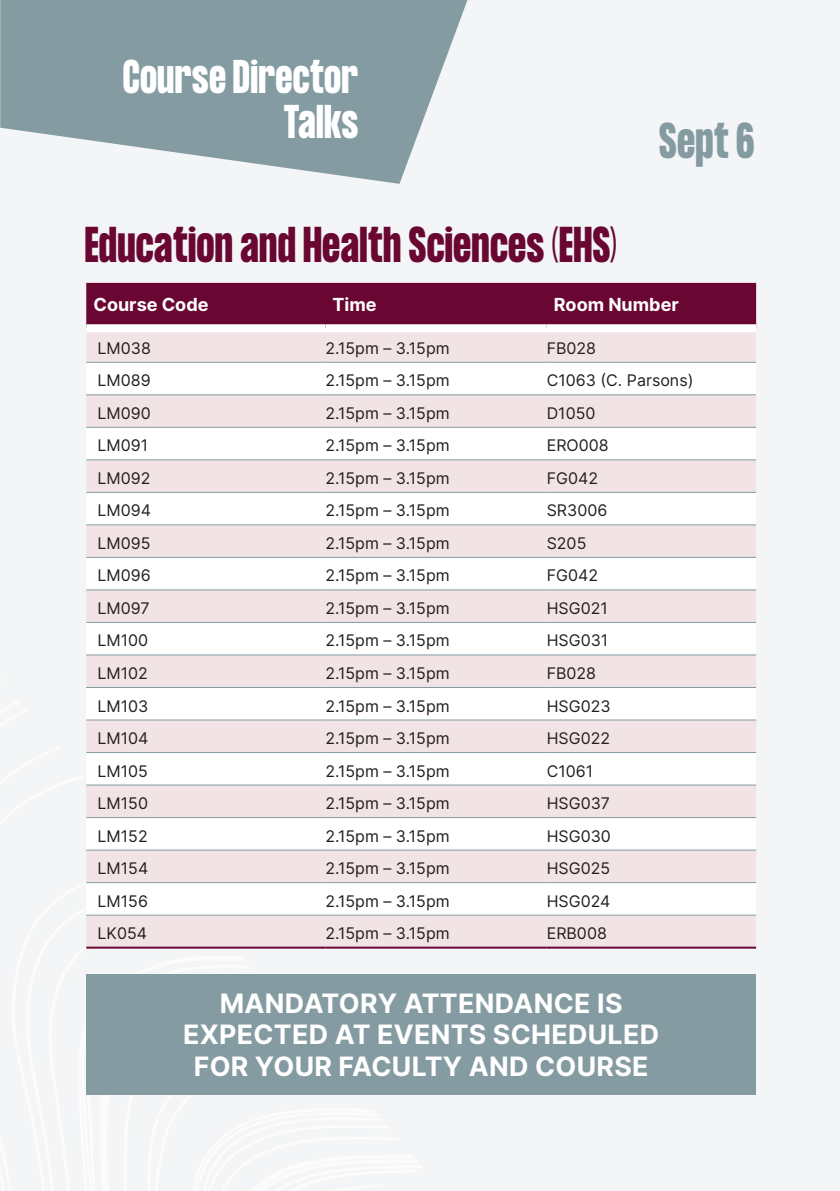
<style>
.page{position:relative;width:840px;height:1191px;background:#fff}
.page>*{position:absolute;margin:0;border:0;box-sizing:border-box;transform-origin:0 0}
.t1{font:700 44px "Formula Condensed";letter-spacing:.02em;color:#690732}
.t2{font:700 44px "Formula Condensed";color:#849ba2}
.t3{font:700 41.4px/45px "Formula Condensed";letter-spacing:.02em;color:#fff;text-align:right}
.t4{font:700 26.8px/31.8px "Inter";letter-spacing:.01em;color:#fff;text-align:center}
.t5{font:700 18px "Inter";color:#fff}
.t6{font:16px "Inter";color:#241f1f}
</style>
<div class="page">
<div style="left:0;top:0;width:839px;height:1191px;background:#f3f5f6"></div>
<svg style="left:0;top:0;width:467px;height:184px;fill:#849ba2"></svg>
<div style="left:86px;top:973px;width:669px;height:121px;background:#849ba2"></div>
<div style="left:86px;top:283px;width:669px;height:41px;background:#690732"></div>
<div style="left:86px;top:332px;width:669px;height:614px;background:#f1e3e6"></div>
<svg style="left:86px;top:363px;width:669px;height:551px;fill:#fff"></svg>
<hr style="left:86px;top:394px;width:239px;height:1px;background:#849ba2">
<hr style="left:325px;top:394px;width:221px;height:1px;background:#849ba2">
<hr style="left:546px;top:394px;width:209px;height:1px;background:#849ba2">
<hr style="left:86px;top:427px;width:239px;height:1px;background:#849ba2">
<hr style="left:325px;top:427px;width:221px;height:1px;background:#849ba2">
<hr style="left:546px;top:427px;width:209px;height:1px;background:#849ba2">
<hr style="left:86px;top:459px;width:239px;height:1px;background:#849ba2">
<hr style="left:325px;top:459px;width:221px;height:1px;background:#849ba2">
<hr style="left:546px;top:459px;width:209px;height:1px;background:#849ba2">
<hr style="left:86px;top:492px;width:239px;height:1px;background:#849ba2">
<hr style="left:325px;top:492px;width:221px;height:1px;background:#849ba2">
<hr style="left:546px;top:492px;width:209px;height:1px;background:#849ba2">
<hr style="left:86px;top:524px;width:239px;height:1px;background:#849ba2">
<hr style="left:325px;top:524px;width:221px;height:1px;background:#849ba2">
<hr style="left:546px;top:524px;width:209px;height:1px;background:#849ba2">
<hr style="left:86px;top:557px;width:239px;height:1px;background:#849ba2">
<hr style="left:325px;top:557px;width:221px;height:1px;background:#849ba2">
<hr style="left:546px;top:557px;width:209px;height:1px;background:#849ba2">
<hr style="left:86px;top:589px;width:239px;height:1px;background:#849ba2">
<hr style="left:325px;top:589px;width:221px;height:1px;background:#849ba2">
<hr style="left:546px;top:589px;width:209px;height:1px;background:#849ba2">
<hr style="left:86px;top:622px;width:239px;height:1px;background:#849ba2">
<hr style="left:325px;top:622px;width:221px;height:1px;background:#849ba2">
<hr style="left:546px;top:622px;width:209px;height:1px;background:#849ba2">
<hr style="left:86px;top:654px;width:239px;height:1px;background:#849ba2">
<hr style="left:325px;top:654px;width:221px;height:1px;background:#849ba2">
<hr style="left:546px;top:654px;width:209px;height:1px;background:#849ba2">
<hr style="left:86px;top:687px;width:239px;height:1px;background:#849ba2">
<hr style="left:325px;top:687px;width:221px;height:1px;background:#849ba2">
<hr style="left:546px;top:687px;width:209px;height:1px;background:#849ba2">
<div style="left:86px;top:324px;width:239px;height:8px;background:#fff"></div>
<div style="left:325px;top:324px;width:221px;height:8px;background:#fff"></div>
<div style="left:546px;top:324px;width:209px;height:8px;background:#fff"></div>
<hr style="left:86px;top:719px;width:239px;height:1px;background:#849ba2">
<hr style="left:325px;top:719px;width:221px;height:1px;background:#849ba2">
<hr style="left:546px;top:719px;width:209px;height:1px;background:#849ba2">
<hr style="left:86px;top:752px;width:239px;height:1px;background:#849ba2">
<hr style="left:325px;top:752px;width:221px;height:1px;background:#849ba2">
<hr style="left:546px;top:752px;width:209px;height:1px;background:#849ba2">
<hr style="left:86px;top:784px;width:239px;height:1px;background:#849ba2">
<hr style="left:325px;top:784px;width:221px;height:1px;background:#849ba2">
<hr style="left:546px;top:784px;width:209px;height:1px;background:#849ba2">
<hr style="left:86px;top:817px;width:239px;height:1px;background:#849ba2">
<hr style="left:325px;top:817px;width:221px;height:1px;background:#849ba2">
<hr style="left:546px;top:817px;width:209px;height:1px;background:#849ba2">
<hr style="left:86px;top:849px;width:239px;height:1px;background:#849ba2">
<hr style="left:325px;top:849px;width:221px;height:1px;background:#849ba2">
<hr style="left:546px;top:849px;width:209px;height:1px;background:#849ba2">
<hr style="left:86px;top:882px;width:239px;height:1px;background:#849ba2">
<hr style="left:325px;top:882px;width:221px;height:1px;background:#849ba2">
<hr style="left:546px;top:882px;width:209px;height:1px;background:#849ba2">
<hr style="left:86px;top:362px;width:239px;height:1px;background:#849ba2">
<hr style="left:325px;top:362px;width:221px;height:1px;background:#849ba2">
<hr style="left:546px;top:362px;width:209px;height:1px;background:#849ba2">
<hr style="left:86px;top:914px;width:239px;height:1px;background:#849ba2">
<hr style="left:325px;top:914px;width:221px;height:1px;background:#849ba2">
<hr style="left:546px;top:914px;width:209px;height:1px;background:#849ba2">
<hr style="left:86px;top:946px;width:239px;height:2px;background:#690732">
<hr style="left:325px;top:946px;width:221px;height:2px;background:#690732">
<hr style="left:546px;top:946px;width:209px;height:2px;background:#690732">
<h2 class="t3" style="left:123px;top:56px;width:236px">Course Director<br>Talks</h2>
<h1 class="t1" style="left:85px;top:218px;width:532px">Education and Health Sciences (EHS)</h1>
<h1 class="t2" style="left:658px;top:114px;width:97px">Sept 6</h1>
<p class="t5" style="left:93px;top:292px;width:116px">Course Code</p>
<p class="t5" style="left:332px;top:292px;width:46px">Time</p>
<p class="t5" style="left:553px;top:292px;width:126px">Room Number</p>
<p class="t6" style="left:98px;top:336px;width:55px">LM038</p>
<p class="t6" style="left:325px;top:336px;width:126px">2.15pm – 3.15pm</p>
<p class="t6" style="left:546px;top:336px;width:51px">FB028</p>
<p class="t6" style="left:98px;top:369px;width:55px">LM089</p>
<p class="t6" style="left:325px;top:369px;width:126px">2.15pm – 3.15pm</p>
<p class="t6" style="left:546px;top:369px;width:148px">C1063 (C. Parsons)</p>
<p class="t6" style="left:98px;top:401px;width:55px">LM090</p>
<p class="t6" style="left:325px;top:401px;width:126px">2.15pm – 3.15pm</p>
<p class="t6" style="left:546px;top:401px;width:50px">D1050</p>
<p class="t6" style="left:98px;top:434px;width:52px">LM091</p>
<p class="t6" style="left:325px;top:434px;width:126px">2.15pm – 3.15pm</p>
<p class="t6" style="left:546px;top:434px;width:63px">ERO008</p>
<p class="t6" style="left:98px;top:466px;width:54px">LM092</p>
<p class="t6" style="left:325px;top:466px;width:126px">2.15pm – 3.15pm</p>
<p class="t6" style="left:546px;top:466px;width:53px">FG042</p>
<p class="t6" style="left:98px;top:499px;width:55px">LM094</p>
<p class="t6" style="left:325px;top:499px;width:126px">2.15pm – 3.15pm</p>
<p class="t6" style="left:546px;top:499px;width:62px">SR3006</p>
<p class="t6" style="left:98px;top:531px;width:54px">LM095</p>
<p class="t6" style="left:325px;top:531px;width:126px">2.15pm – 3.15pm</p>
<p class="t6" style="left:546px;top:531px;width:41px">S205</p>
<p class="t6" style="left:98px;top:564px;width:55px">LM096</p>
<p class="t6" style="left:325px;top:564px;width:126px">2.15pm – 3.15pm</p>
<p class="t6" style="left:546px;top:564px;width:53px">FG042</p>
<p class="t6" style="left:98px;top:596px;width:54px">LM097</p>
<p class="t6" style="left:325px;top:596px;width:126px">2.15pm – 3.15pm</p>
<p class="t6" style="left:546px;top:596px;width:63px">HSG021</p>
<p class="t6" style="left:98px;top:629px;width:52px">LM100</p>
<p class="t6" style="left:325px;top:629px;width:126px">2.15pm – 3.15pm</p>
<p class="t6" style="left:546px;top:629px;width:63px">HSG031</p>
<p class="t6" style="left:98px;top:661px;width:52px">LM102</p>
<p class="t6" style="left:325px;top:661px;width:126px">2.15pm – 3.15pm</p>
<p class="t6" style="left:546px;top:661px;width:51px">FB028</p>
<p class="t6" style="left:98px;top:694px;width:52px">LM103</p>
<p class="t6" style="left:325px;top:694px;width:126px">2.15pm – 3.15pm</p>
<p class="t6" style="left:546px;top:694px;width:65px">HSG023</p>
<p class="t6" style="left:98px;top:726px;width:52px">LM104</p>
<p class="t6" style="left:325px;top:726px;width:126px">2.15pm – 3.15pm</p>
<p class="t6" style="left:546px;top:726px;width:65px">HSG022</p>
<p class="t6" style="left:98px;top:759px;width:52px">LM105</p>
<p class="t6" style="left:325px;top:759px;width:126px">2.15pm – 3.15pm</p>
<p class="t6" style="left:546px;top:759px;width:48px">C1061</p>
<p class="t6" style="left:98px;top:791px;width:52px">LM150</p>
<p class="t6" style="left:325px;top:791px;width:126px">2.15pm – 3.15pm</p>
<p class="t6" style="left:546px;top:791px;width:65px">HSG037</p>
<p class="t6" style="left:98px;top:824px;width:52px">LM152</p>
<p class="t6" style="left:325px;top:824px;width:126px">2.15pm – 3.15pm</p>
<p class="t6" style="left:546px;top:824px;width:66px">HSG030</p>
<p class="t6" style="left:98px;top:856px;width:52px">LM154</p>
<p class="t6" style="left:325px;top:856px;width:126px">2.15pm – 3.15pm</p>
<p class="t6" style="left:546px;top:856px;width:65px">HSG025</p>
<p class="t6" style="left:98px;top:889px;width:52px">LM156</p>
<p class="t6" style="left:325px;top:889px;width:126px">2.15pm – 3.15pm</p>
<p class="t6" style="left:546px;top:889px;width:65px">HSG024</p>
<p class="t6" style="left:98px;top:921px;width:51px">LK054</p>
<p class="t6" style="left:325px;top:921px;width:126px">2.15pm – 3.15pm</p>
<p class="t6" style="left:546px;top:921px;width:62px">ERB008</p>
<h3 class="t4" style="left:183px;top:986px;width:477px">MANDATORY ATTENDANCE IS<br>EXPECTED AT EVENTS SCHEDULED<br>FOR YOUR FACULTY AND COURSE</h3>
</div>
